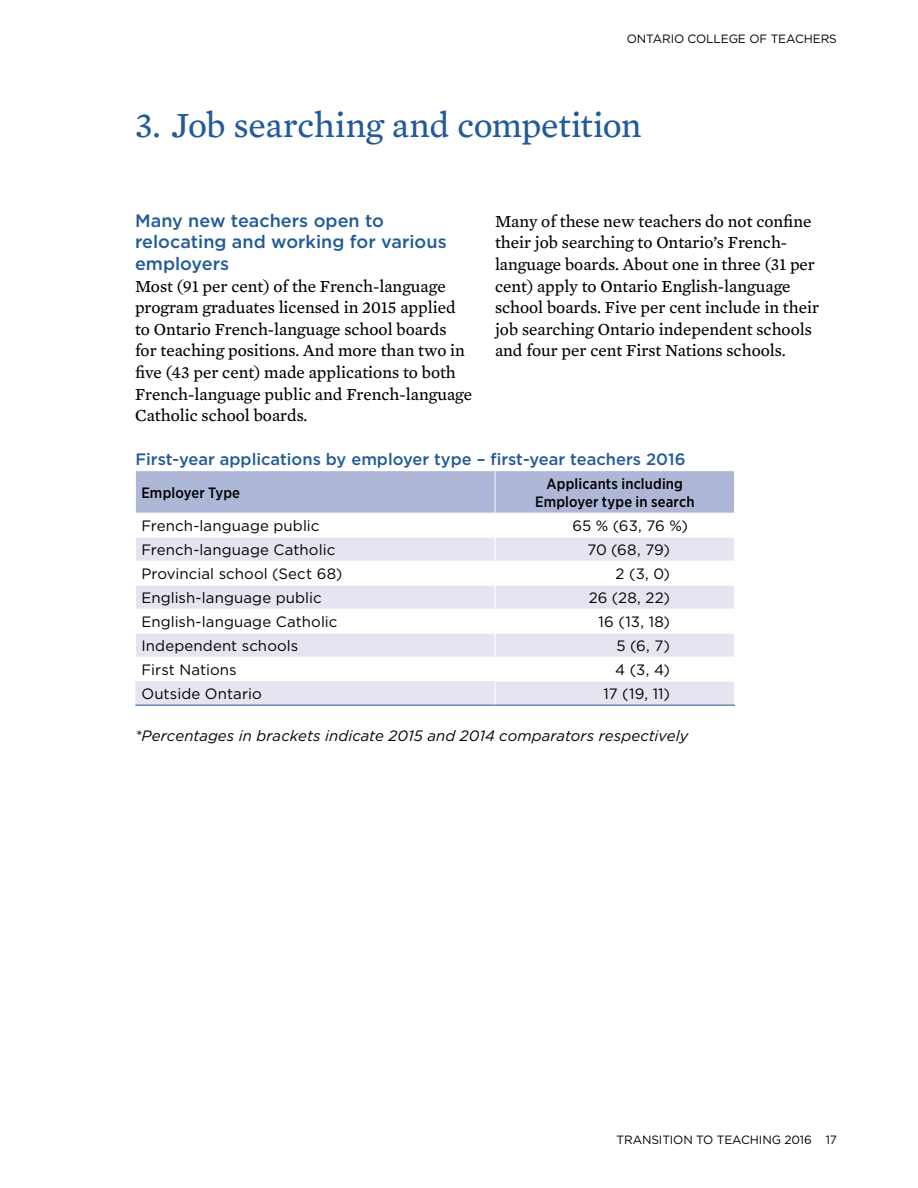
<style>
.page{position:relative;width:918px;height:1188px;background:#fff}
.page>*{position:absolute;margin:0;border:0;box-sizing:border-box;transform-origin:0 0}
.t1{font:36px "Mercury Text G3";letter-spacing:-.01em;color:#225b98}
.Subhead_1{font:500 18px/21.6px "Gotham";color:#225b98}
.Body_-_New{font:17.25px/21.6px "Mercury Text G3";color:#000}
.Table_Title{font:500 16.5px "Gotham";color:#225b98}
.Table___Body_Text{font:15px "Gotham";letter-spacing:.005em;color:#000}
.Table_Body_Italic_sp{font:italic 15px "Gotham";letter-spacing:.005em;color:#000}
.Table___number{font:15px "Gotham";letter-spacing:.01em;color:#000}
.Table_subhead_centre{font:500 15px/18px "Gotham Narrow";letter-spacing:.01em;color:#000;text-align:center}
.Table___subhead{font:500 15px "Gotham Narrow";letter-spacing:.005em;color:#000}
.Table___num{font:15px "Gotham";color:#000}
.t2{font:12px "Gotham";letter-spacing:-.01em;color:#000}
</style>
<div class="page">
<hr style="left:135px;top:705px;width:360px;height:1px;background:#225b98">
<svg style="left:135px;top:471px;width:600px;height:234px"></svg>
<hr style="left:495px;top:705px;width:240px;height:1px;background:#225b98">
<p class="t2" style="left:627px;top:31px;width:212px">ONTARIO COLLEGE OF TEACHERS</p>
<p class="t1" style="left:135px;top:99px;width:508px">3. Job searching and competition</p>
<h1 class="Subhead_1" style="left:135px;top:209px;width:313px">Many new teachers open to relocating and working for various employers</h1>
<p class="Body_-_New" style="left:135px;top:274px;width:339px">Most (91 per cent) of the French-language program graduates licensed in 2015 applied to Ontario French-language school boards for teaching positions. And more than two in five (43 per cent) made applications to both French-language public and French-language Catholic school boards.</p>
<p class="Body_-_New" style="left:495px;top:209px;width:326px">Many of these new teachers do not confine their job searching to Ontario’s French&shy;language boards. About one in three (31 per cent) apply to Ontario English-language school boards. Five per cent include in their job searching Ontario independent schools and four per cent First Nations schools.</p>
<p class="Table_Title" style="left:135px;top:449px;width:552px">First-year applications by employer type – first-year teachers 2016</p>
<p class="Table___subhead" style="left:141px;top:483px;width:100px">Employer Type</p>
<p class="Table_subhead_centre" style="left:535px;top:475px;width:161px">Applicants including<br>Employer type in search</p>
<p class="Table___Body_Text" style="left:141px;top:516px;width:180px">French-language public</p>
<p class="Table___num" style="left:572px;top:516px;width:117px">65 % (63, 76 %)</p>
<p class="Table___Body_Text" style="left:141px;top:540px;width:195px">French-language Catholic</p>
<p class="Table___number" style="left:587px;top:540px;width:84px">70 (68, 79)</p>
<p class="Table___Body_Text" style="left:141px;top:564px;width:203px">Provincial school (Sect 68)</p>
<p class="Table___number" style="left:616px;top:564px;width:56px">2 (3, 0)</p>
<p class="Table___Body_Text" style="left:141px;top:588px;width:182px">English-language public</p>
<p class="Table___number" style="left:589px;top:588px;width:83px">26 (28, 22)</p>
<p class="Table___Body_Text" style="left:141px;top:612px;width:198px">English-language Catholic</p>
<p class="Table___number" style="left:599px;top:612px;width:73px">16 (13, 18)</p>
<p class="Table___Body_Text" style="left:141px;top:636px;width:159px">Independent schools</p>
<p class="Table___number" style="left:616px;top:636px;width:55px">5 (6, 7)</p>
<p class="Table___Body_Text" style="left:141px;top:660px;width:97px">First Nations</p>
<p class="Table___number" style="left:615px;top:660px;width:57px">4 (3, 4)</p>
<p class="Table___Body_Text" style="left:141px;top:684px;width:122px">Outside Ontario</p>
<p class="Table___number" style="left:603px;top:684px;width:68px">17 (19, 11)</p>
<p class="Table_Body_Italic_sp" style="left:135px;top:726px;width:555px">*Percentages in brackets indicate 2015 and 2014 comparators respectively</p>
<p class="t2" style="left:617px;top:1132px;width:222px">TRANSITION TO TEACHING 2016 17</p>
</div>
